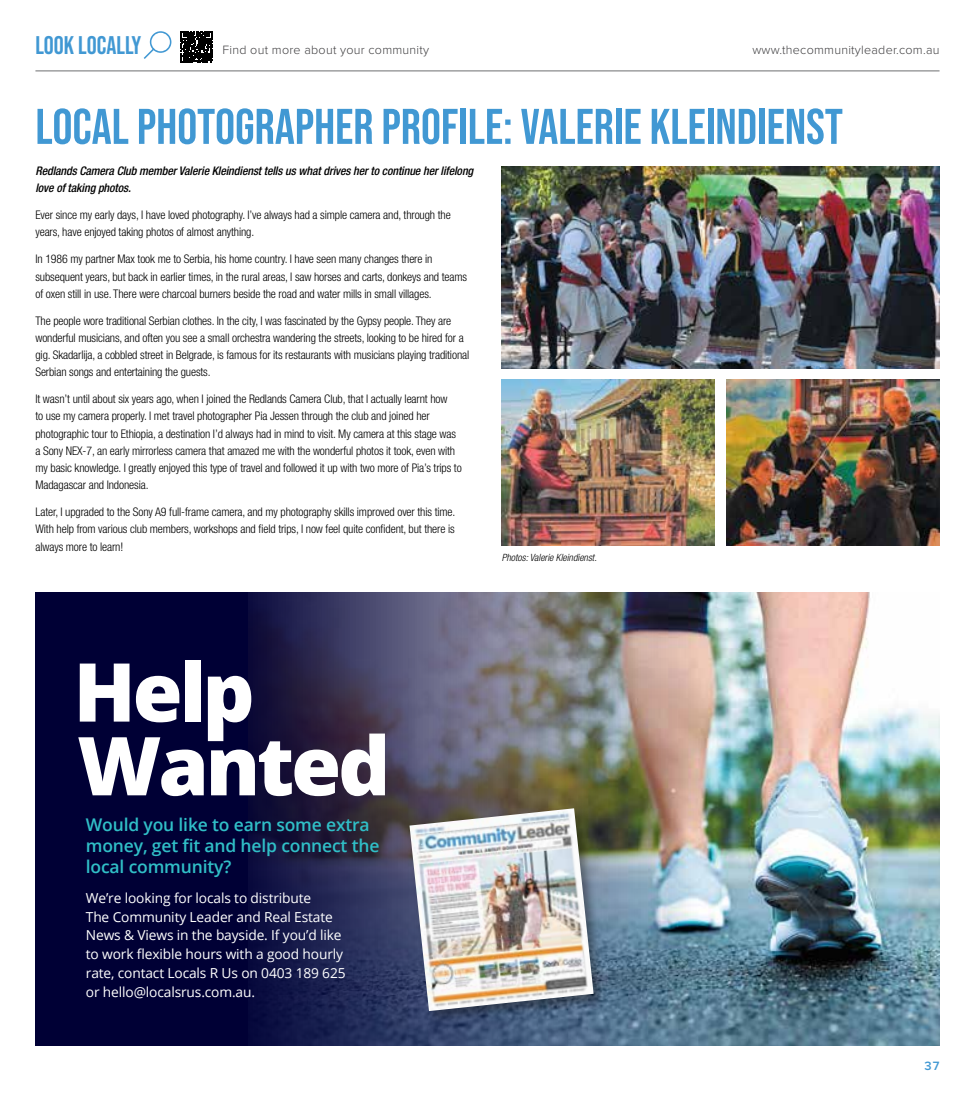
<style>
.page{position:relative;width:975px;height:1099px;background:#fff}
.page>*{position:absolute;margin:0;border:0;box-sizing:border-box;transform-origin:0 0}
.t1{font:800 81.25px/73.8px "Open Sans";letter-spacing:-.04em;color:#fff}
.t2{font:50px "Bebas Neue";color:#4198d3}
.t3{font:25.5px "Bebas Neue";color:#4198d3}
.t4{font:600 17.5px/21.2px "Open Sans";letter-spacing:-.01em;color:#30bfc7}
.t5{font:13.75px/18.8px "Open Sans";letter-spacing:-.01em;color:#fff}
.t6{font:300 12.5px "Proxima Nova";letter-spacing:.02em;color:#414042}
.t7{font:600 12.5px "Proxima Nova";color:#4198d3}
.t8{font:300 condensed 11.88px/17.1px "Helvetica Neue LT Pro";letter-spacing:-.01em;color:#000}
.t9{font:italic 500 condensed 11.88px/17.1px "Helvetica Neue LT Pro";letter-spacing:-.01em;color:#000}
.t10{font:italic 300 condensed 10px "Helvetica Neue LT Pro";color:#000}
</style>
<div class="page">
<hr style="left:35px;top:70px;width:904px;height:1px;background:#6d6e71">
<svg style="left:144px;top:31px;width:27px;height:28px"></svg>
<svg style="left:180px;top:31px;width:33px;height:32px"></svg>
<svg style="left:181px;top:32px;width:31px;height:31px"></svg>
<img style="left:501px;top:167px;width:438px;height:202px">
<img style="left:501px;top:379px;width:213px;height:167px">
<img style="left:726px;top:379px;width:213px;height:167px">
<div style="left:35px;top:592px;width:904px;height:453px;background:#000035"></div>
<img style="left:248px;top:592px;width:691px;height:453px">
<div style="left:406px;top:805px;width:201px;height:220px;background:#000;opacity:.4"></div>
<img style="left:409px;top:808px;width:184px;height:203px">
<h3 class="t3" style="left:35px;top:31px;width:107px">LOOK LOCALLY</h3>
<p class="t6" style="left:222px;top:40px;width:208px">Find out more about your community</p>
<p class="t6" style="left:752px;top:40px;width:189px">www.thecommunityleader.com.au</p>
<h2 class="t2" style="left:35px;top:98px;width:809px">LOCAL PHOTOGRAPHER PROFILE: VALERIE KLEINDIENST</h2>
<p class="t9" style="left:35px;top:162px;width:439px">Redlands Camera Club member Valerie Kleindienst tells us what drives her to continue her lifelong love of taking photos.</p>
<p class="t8" style="left:35px;top:206px;width:417px">Ever since my early days, I have loved photography. I’ve always had a simple camera and, through the years, have enjoyed taking photos of almost anything.</p>
<p class="t8" style="left:35px;top:250px;width:433px">In 1986 my partner Max took me to Serbia, his home country. I have seen many changes there in subsequent years, but back in earlier times, in the rural areas, I saw horses and carts, donkeys and teams of oxen still in use. There were charcoal burners beside the road and water mills in small villages.</p>
<p class="t8" style="left:35px;top:312px;width:435px">The people wore traditional Serbian clothes. In the city, I was fascinated by the Gypsy people. They are wonderful musicians, and often you see a small orchestra wandering the streets, looking to be hired for a gig. Skadarlija, a cobbled street in Belgrade, is famous for its restaurants with musicians playing traditional Serbian songs and entertaining the guests.</p>
<p class="t8" style="left:35px;top:390px;width:428px">It wasn’t until about six years ago, when I joined the Redlands Camera Club, that I actually learnt how<br>to use my camera properly. I met travel photographer Pia Jessen through the club and joined her photographic tour to Ethiopia, a destination I’d always had in mind to visit. My camera at this stage was a Sony NEX-7, an early mirrorless camera that amazed me with the wonderful photos it took, even with my basic knowledge. I greatly enjoyed this type of travel and followed it up with two more of Pia’s trips to Madagascar and Indonesia.</p>
<p class="t8" style="left:35px;top:503px;width:421px;text-align:justify">Later, I upgraded to the Sony A9 full-frame camera, and my photography skills improved over this time.<br>With help from various club members, workshops and field trips, I now feel quite confident, but there is always more to learn!</p>
<p class="t10" style="left:501px;top:551px;width:97px">Photos: Valerie Kleindienst.</p>
<h1 class="t1" style="left:73px;top:651px;width:318px">Help<br>Wanted</h1>
<h3 class="t4" style="left:86px;top:813px;width:295px">Would you like to earn some extra money, get fit and help connect the local community?</h3>
<p class="t5" style="left:86px;top:888px;width:261px">We’re looking for locals to distribute<br>The Community Leader and Real Estate News &amp; Views in the bayside. If you’d like to work flexible hours with a good hourly rate, contact Locals R Us on 0403 189 625 or hello@localsrus.com.au.</p>
<p class="t7" style="left:924px;top:1056px;width:17px">37</p>
</div>
